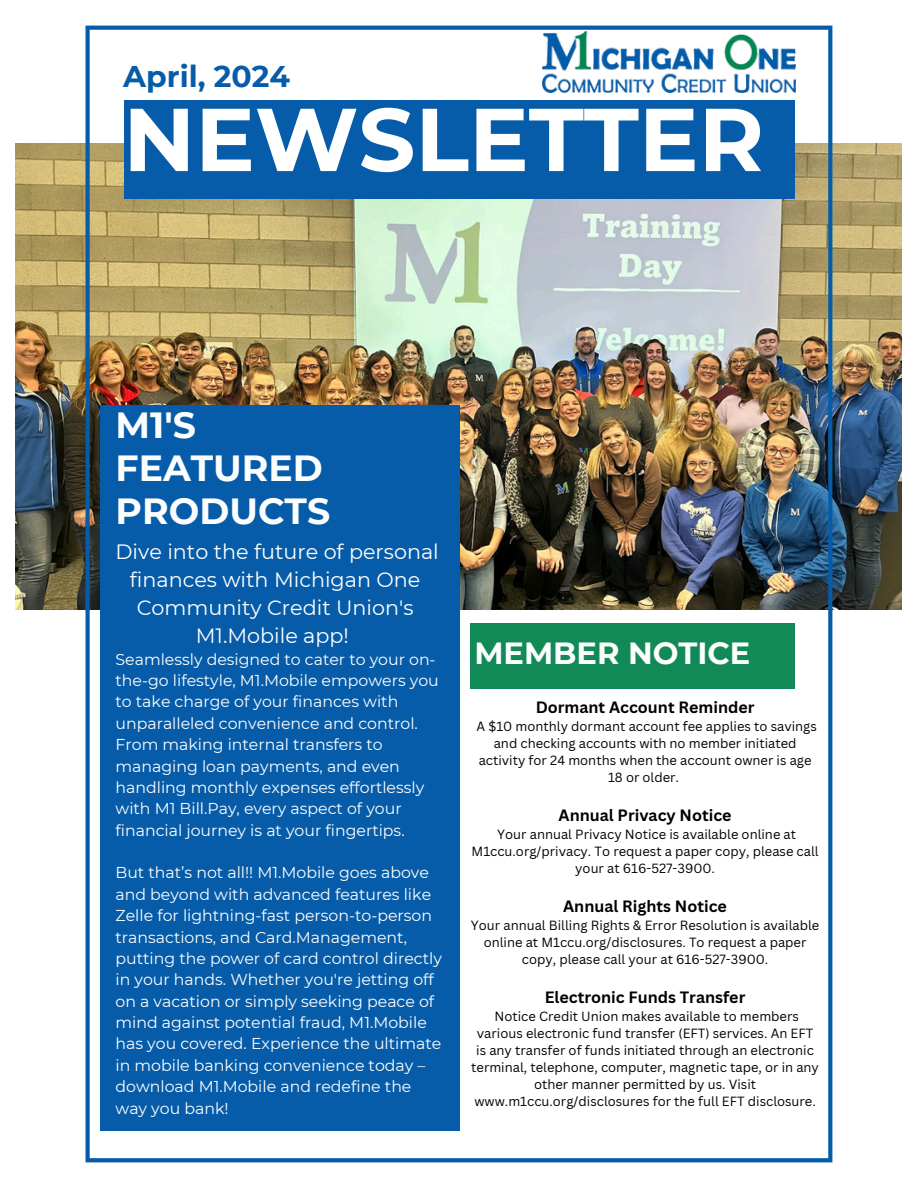
<style>
.page{position:relative;width:918px;height:1188px;background:#fff}
.page>*{position:absolute;margin:0;border:0;box-sizing:border-box;transform-origin:0 0}
.t1{font:700 89.1px "Montserrat";color:#fff}
.t2{font:700 36.3px/42.8px "Montserrat";color:#fcfdfd}
.t3{font:700 30.6px "Montserrat";color:#fcfdfd}
.t4{font:700 29.85px "Montserrat";color:#065ca9}
.t5{font:20.7px/28.2px "Montserrat";color:#fff;text-align:center}
.t6{font:700 16.05px "Canva Sans";color:#000}
.t7{font:15.75px/21.3px "Montserrat";color:#fff}
.t8{font:13.05px/16.8px "Canva Sans";color:#000;text-align:center}
</style>
<div class="page">
<img style="left:15px;top:144px;width:887px;height:465px">
<img style="left:86px;top:26px;width:746px;height:1136px">
<div style="left:101px;top:405px;width:358px;height:726px;background:#065ca9"></div>
<div style="left:470px;top:624px;width:325px;height:65px;background:#128a58"></div>
<div style="left:125px;top:101px;width:670px;height:98px;background:#065ca9"></div>
<img style="left:542px;top:32px;width:253px;height:60px">
<h1 class="t4" style="left:123px;top:58px;width:168px">April, 2024</h1>
<h1 class="t1" style="left:123px;top:85px;width:642px">NEWSLETTER</h1>
<h4 class="t2" style="left:116px;top:404px;width:216px">M1'S<br>FEATURED<br>PRODUCTS</h4>
<h6 class="t5" style="left:116px;top:537px;width:325px">Dive into the future of personal finances with Michigan One<br>Community Credit Union's<br>M1.Mobile app!</h6>
<h6 class="t7" style="left:116px;top:648px;width:325px">Seamlessly designed to cater to your on&shy;the-go lifestyle, M1.Mobile empowers you to take charge of your finances with unparalleled convenience and control.<br>From making internal transfers to managing loan payments, and even handling monthly expenses effortlessly with M1 Bill.Pay, every aspect of your financial journey is at your fingertips.</h6>
<h2 class="t7" style="left:116px;top:862px;width:328px">But that’s not all!! M1.Mobile goes above and beyond with advanced features like Zelle for lightning-fast person-to-person transactions, and Card.Management, putting the power of card control directly in your hands. Whether you're jetting off on a vacation or simply seeking peace of mind against potential fraud, M1.Mobile has you covered. Experience the ultimate in mobile banking convenience today – download M1.Mobile and redefine the way you bank!</h2>
<h5 class="t3" style="left:474px;top:634px;width:278px">MEMBER NOTICE</h5>
<p class="t6" style="left:536px;top:695px;width:220px">Dormant Account Reminder</p>
<h5 class="t8" style="left:477px;top:718px;width:342px">A $10 monthly dormant account fee applies to savings and checking accounts with no member initiated</h5>
<p class="t8" style="left:479px;top:751px;width:334px">activity for 24 months when the account owner is age<br>18 or older.</p>
<p class="t6" style="left:559px;top:804px;width:175px">Annual Privacy Notice</p>
<p class="t8" style="left:472px;top:826px;width:349px">Your annual Privacy Notice is available online at<br>M1ccu.org/privacy. To request a paper copy, please call your at 616-527-3900.</p>
<p class="t6" style="left:563px;top:895px;width:165px">Annual Rights Notice</p>
<h5 class="t8" style="left:471px;top:917px;width:350px">Your annual Billing Rights &amp; Error Resolution is available online at M1ccu.org/disclosures. To request a paper copy, please call your at 616-527-3900.</h5>
<h5 class="t6" style="left:545px;top:986px;width:202px">Electronic Funds Transfer</h5>
<p class="t8" style="left:471px;top:1008px;width:349px">Notice Credit Union makes available to members various electronic fund transfer (EFT) services. An EFT is any transfer of funds initiated through an electronic terminal, telephone, computer, magnetic tape, or in any other manner permitted by us. Visit www.m1ccu.org/disclosures for the full EFT disclosure.</p>
</div>
